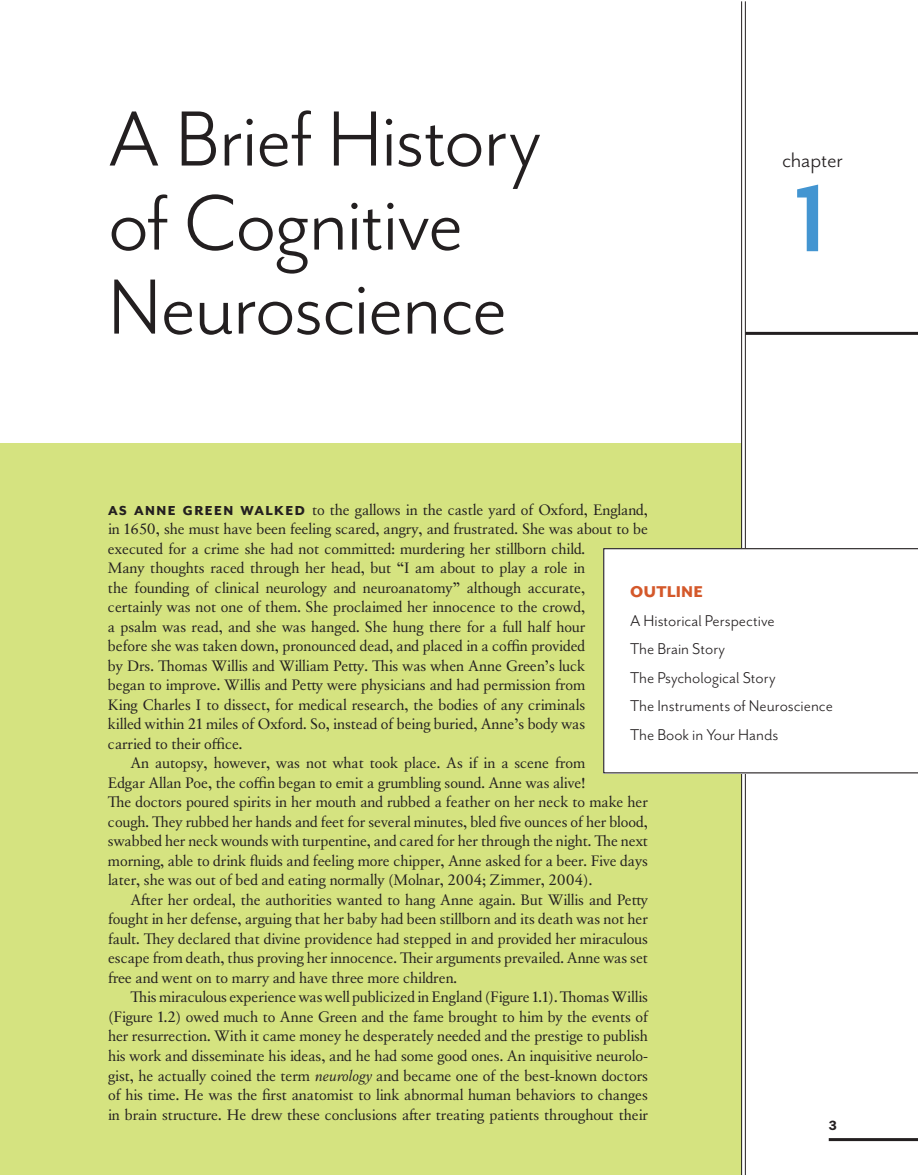
<style>
.page{position:relative;width:918px;height:1175px;background:#fff}
.page>*{position:absolute;margin:0;border:0;box-sizing:border-box;transform-origin:0 0}
.t1{font:150px "Mr Eaves San OT";color:#4395d1}
.t2{font:90px/84px "Mr Eaves San OT";letter-spacing:-.015em;color:#231f20}
.t3{font:24px "Mr Eaves San OT";color:#231f20}
.t4{font:18px/28.5px "Mr Eaves San OT";color:#231f20}
.t5{font:800 18px "Mr Eaves San OT";letter-spacing:.01em;color:#d4582a}
.t6{font:15px "Epic";color:#231f20}
.t7{font:600 13.5px "ITC Franklin Gothic Std";color:#231f20}
.s1{font-family:"Mr Eaves XL San OT";font-weight:800}
.s2{font-style:italic}
</style>
<div class="page">
<div style="left:0;top:443px;width:742px;height:731px;background:#d5e380"></div>
<hr style="left:745px;top:332px;width:173px;height:3px;background:#231f20">
<hr style="left:745px;top:1px;width:1px;height:1173px;background:#231f20">
<hr style="left:741px;top:1px;width:1px;height:1173px;background:#231f20">
<svg style="left:603px;top:548px;width:315px;height:225px"></svg>
<hr style="left:829px;top:1138px;width:89px;height:3px;background:#231f20">
<h2 class="t2" style="left:108px;top:92px;width:435px">A Brief History of Cognitive<br>Neuroscience</h2>
<h3 class="t3" style="left:782px;top:145px;width:62px">chapter</h3>
<h1 class="t1" style="left:791px;top:112px;width:42px">1</h1>
<p class="t6" style="left:108px;top:503px;width:541px"><span class="s1">AS ANNE GR EEN WALKED</span> to the gallows in the castle yard of Oxford, England,</p>
<p class="t6" style="left:108px;top:522px;width:541px">in 1650, she must have been feeling scared, angry, and frustrated. She was about to be</p>
<p class="t6" style="left:108px;top:542px;width:479px">executed for a crime she had not committed: murdering her stillborn child.</p>
<p class="t6" style="left:108px;top:561px;width:479px">Many thoughts raced through her head, but “I am about to play a role in</p>
<p class="t6" style="left:108px;top:581px;width:479px">the founding of clinical neurology and neuroanatomy” although accurate,</p>
<p class="t6" style="left:108px;top:600px;width:479px">certainly was not one of them. She proclaimed her innocence to the crowd,</p>
<p class="t6" style="left:108px;top:620px;width:479px">a psalm was read, and she was hanged. She hung there for a full half hour</p>
<p class="t6" style="left:108px;top:639px;width:479px">before she was taken down, pronounced dead, and placed in a coffin provided</p>
<p class="t6" style="left:108px;top:659px;width:479px">by Drs. Thomas Willis and William Petty. This was when Anne Green’s luck</p>
<p class="t6" style="left:108px;top:678px;width:479px">began to improve. Willis and Petty were physicians and had permission from</p>
<p class="t6" style="left:108px;top:698px;width:479px">King Charles I to dissect, for medical research, the bodies of any criminals</p>
<p class="t6" style="left:108px;top:717px;width:479px">killed within 21 miles of Oxford. So, instead of being buried, Anne’s body was</p>
<p class="t6" style="left:108px;top:737px;width:136px">carried to their office.</p>
<p class="t6" style="left:130px;top:756px;width:456px">An autopsy, however, was not what took place. As if in a scene from</p>
<p class="t6" style="left:108px;top:776px;width:479px">Edgar Allan Poe, the coffin began to emit a grumbling sound. Anne was alive!</p>
<p class="t6" style="left:108px;top:795px;width:541px">The doctors poured spirits in her mouth and rubbed a feather on her neck to make her</p>
<p class="t6" style="left:108px;top:815px;width:541px">cough. They rubbed her hands and feet for several minutes, bled five ounces of her blood,</p>
<p class="t6" style="left:108px;top:834px;width:541px">swabbed her neck wounds with turpentine, and cared for her through the night. The next</p>
<p class="t6" style="left:108px;top:854px;width:542px">morning, able to drink fluids and feeling more chipper, Anne asked for a beer. Five days</p>
<p class="t6" style="left:108px;top:873px;width:486px">later, she was out of bed and eating normally (Molnar, 2004; Zimmer, 2004).</p>
<p class="t6" style="left:131px;top:893px;width:519px">After her ordeal, the authorities wanted to hang Anne again. But Willis and Petty</p>
<p class="t6" style="left:108px;top:912px;width:542px">fought in her defense, arguing that her baby had been stillborn and its death was not her</p>
<p class="t6" style="left:108px;top:932px;width:542px">fault. They declared that divine providence had stepped in and provided her miraculous</p>
<p class="t6" style="left:108px;top:951px;width:542px">escape from death, thus proving her innocence. Their arguments prevailed. Anne was set</p>
<p class="t6" style="left:108px;top:971px;width:351px">free and went on to marry and have three more children.</p>
<p class="t6" style="left:131px;top:990px;width:519px">This miraculous experience was well publicized in England (Figure 1.1). Thomas Willis</p>
<p class="t6" style="left:108px;top:1010px;width:541px">(Figure 1.2) owed much to Anne Green and the fame brought to him by the events of</p>
<p class="t6" style="left:108px;top:1029px;width:542px">her resurrection. With it came money he desperately needed and the prestige to publish</p>
<p class="t6" style="left:108px;top:1049px;width:541px">his work and disseminate his ideas, and he had some good ones. An inquisitive neurolo-</p>
<p class="t6" style="left:108px;top:1068px;width:541px">gist, he actually coined the term <span class="s2">neurology</span> and became one of the best-known doctors</p>
<p class="t6" style="left:108px;top:1088px;width:542px">of his time. He was the first anatomist to link abnormal human behaviors to changes</p>
<p class="t6" style="left:108px;top:1107px;width:542px">in brain structure. He drew these conclusions after treating patients throughout their</p>
<p class="t5" style="left:630px;top:586px;width:75px">OUTLINE</p>
<p class="t4" style="left:630px;top:605px;width:204px">A Historical Perspective<br>The Brain Story<br>The Psychological Story<br>The Instruments of Neuroscience<br>The Book in Your Hands</p>
<p class="t7" style="left:829px;top:1120px;width:10px">3</p>
</div>
